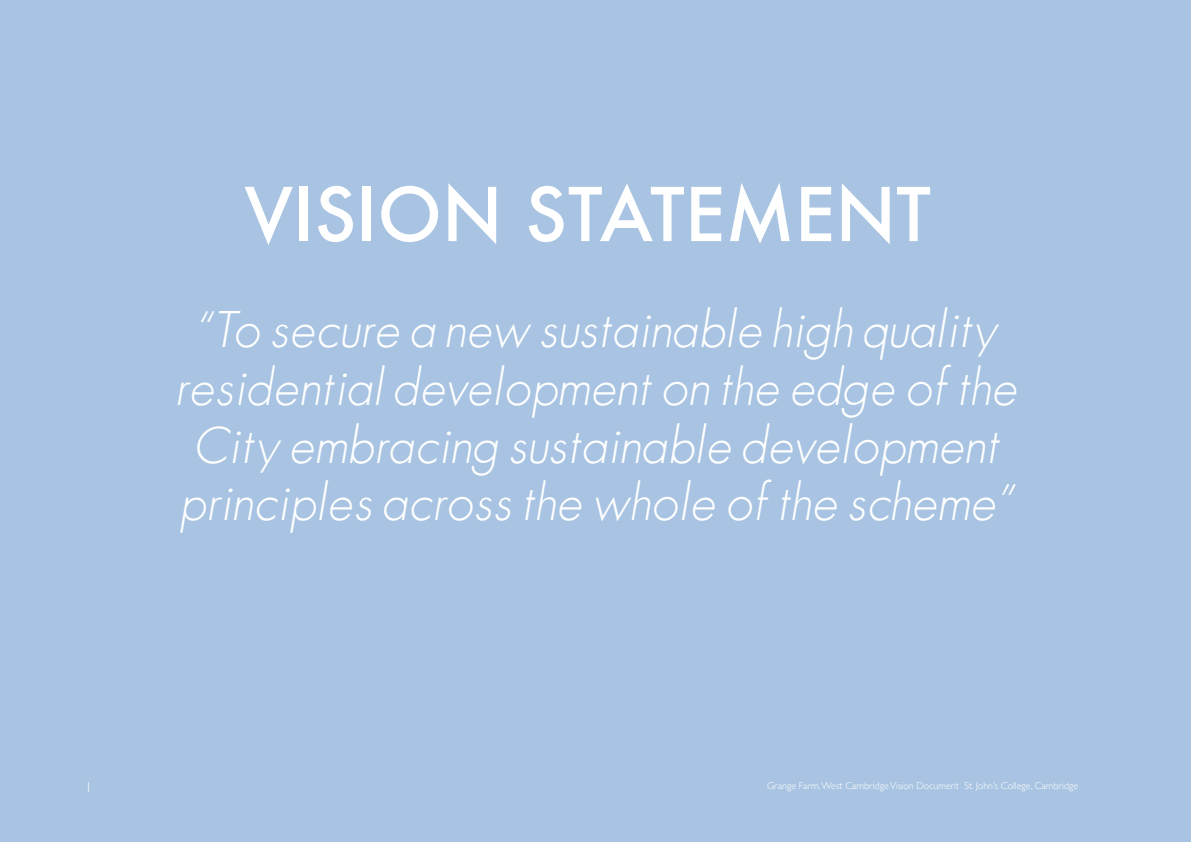
<style>
.page{position:relative;width:1191px;height:842px;background:#a8c4e2}
.page>*{position:absolute;margin:0;border:0;box-sizing:border-box;transform-origin:0 0}
.t1{font:500 72px "Futura";color:#fff}
.t2{font:italic 48px/57.6px "Futura ICG Light";color:#fff;text-align:center}
.t3{font:300 14px "Gill Sans";color:#fff}
.t4{font:300 10px "Gill Sans";color:#fff}
</style>
<div class="page">
<h1 class="t1" style="left:244px;top:165px;width:688px">VISION STATEMENT</h1>
<p class="t2" style="left:174px;top:300px;width:844px">“To secure a new sustainable high quality residential development on the edge of the City embracing sustainable development principles across the whole of the scheme”</p>
<p class="t3" style="left:85px;top:776px;width:8px">1</p>
<p class="t4" style="left:767px;top:777px;width:312px">Grange Farm, West Cambridge Vision Document St. John’s College, Cambridge</p>
</div>
